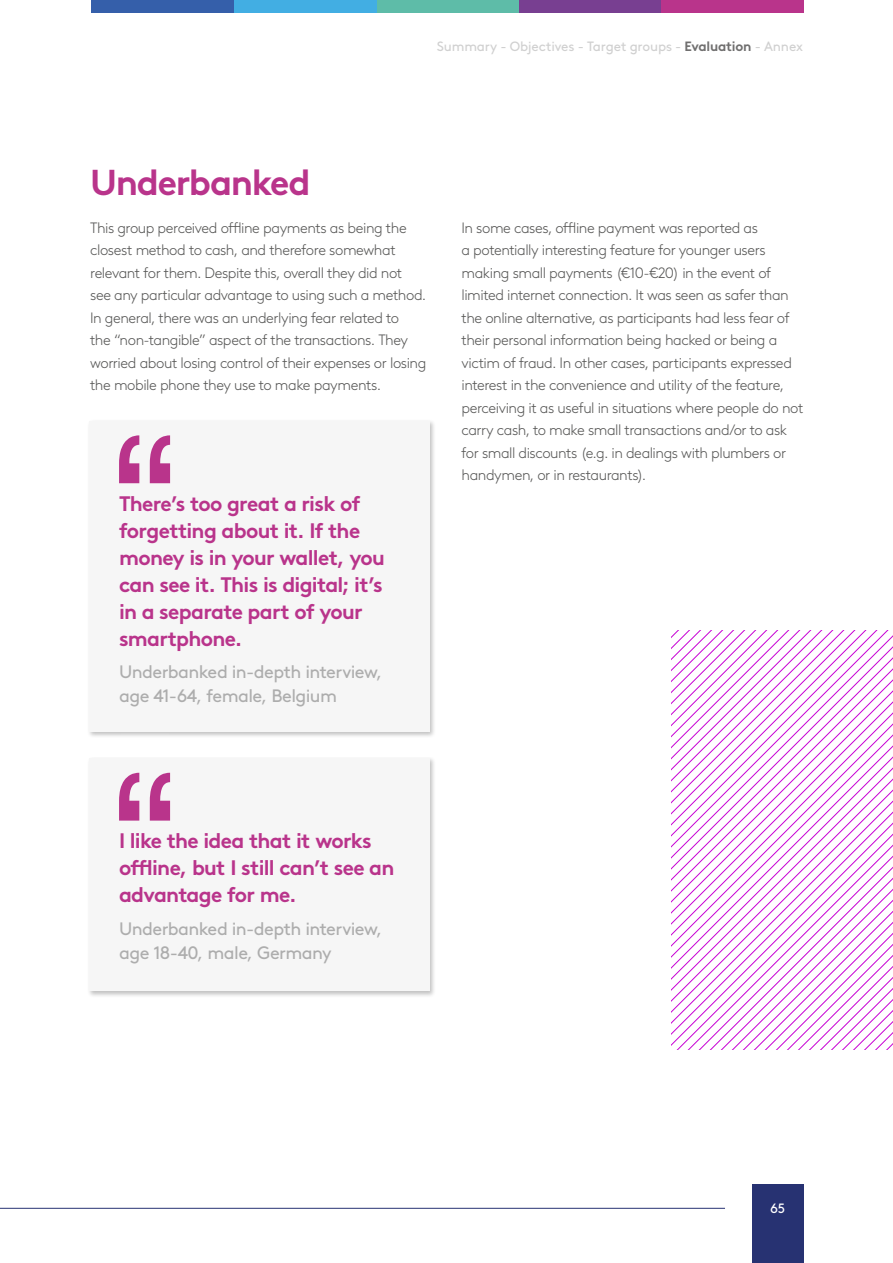
<style>
.page{position:relative;width:893px;height:1263px;background:#fff}
.page>*{position:absolute;margin:0;border:0;box-sizing:border-box;transform-origin:0 0}
.t1{font:700 36px "Kantar Brown";letter-spacing:-.035em;color:#b9348b}
.t2{font:700 21px/27px "Kantar Brown";letter-spacing:-.035em;color:#b9348b}
.t3{font:18px/24px "Kantar Brown";letter-spacing:-.03em;color:#adadad}
.t4{font:300 15px/22.5px "Kantar Brown";letter-spacing:-.03em;color:#575756}
.t5{font:13.5px "Kantar Brown";letter-spacing:-.015em;color:#d0d0d0}
.t6{font:13.5px "Kantar Brown";color:#fff}
.s1{font-weight:700;color:#706f6f}
</style>
<div class="page">
<div style="left:753px;top:1184px;width:51px;height:79px;background:#273272"></div>
<hr style="left:0;top:1208px;width:725px;height:1px;background:#273272">
<svg style="left:672px;top:630px;width:221px;height:419px"></svg>
<div style="left:91px;top:0;width:143px;height:13px;background:#355faa"></div>
<div style="left:377px;top:0;width:142px;height:13px;background:#5ebca8"></div>
<div style="left:234px;top:0;width:143px;height:13px;background:#42aee3"></div>
<div style="left:519px;top:0;width:143px;height:13px;background:#783f91"></div>
<div style="left:661px;top:0;width:143px;height:13px;background:#b9348b"></div>
<div style="left:88px;top:420px;width:348px;height:318px;background:#000;opacity:.25"></div>
<div style="left:89px;top:421px;width:340px;height:311px;background:#f6f6f6"></div>
<div style="left:88px;top:757px;width:348px;height:240px;background:#000;opacity:.25"></div>
<div style="left:89px;top:759px;width:340px;height:232px;background:#f6f6f6"></div>
<svg style="left:119px;top:435px;width:51px;height:48px"></svg>
<svg style="left:119px;top:773px;width:51px;height:48px"></svg>
<h1 class="t1" style="left:90px;top:153px;width:222px">Underbanked</h1>
<p class="t5" style="left:437px;top:36px;width:368px">Summary - Objectives - Target groups - <span class="s1">Evaluation</span> - Annex</p>
<p class="t4" style="left:90px;top:215px;width:338px">This group perceived offline payments as being the closest method to cash, and therefore somewhat relevant for them. Despite this, overall they did not see any particular advantage to using such a method.<br>In general, there was an underlying fear related to<br>the “non-tangible” aspect of the transactions. They worried about losing control of their expenses or losing the mobile phone they use to make payments.</p>
<p class="t4" style="left:461px;top:215px;width:343px">In some cases, offline payment was reported as<br>a potentially interesting feature for younger users making small payments (€10-€20) in the event of limited internet connection. It was seen as safer than the online alternative, as participants had less fear of their personal information being hacked or being a victim of fraud. In other cases, participants expressed interest in the convenience and utility of the feature, perceiving it as useful in situations where people do not carry cash, to make small transactions and/or to ask for small discounts (e.g. in dealings with plumbers or handymen, or in restaurants).</p>
<h2 class="t2" style="left:119px;top:488px;width:267px">There’s too great a risk of forgetting about it. If the money is in your wallet, you can see it. This is digital; it’s in a separate part of your smartphone.</h2>
<p class="t3" style="left:119px;top:659px;width:265px">Underbanked in-depth interview, age 41-64, female, Belgium</p>
<h2 class="t2" style="left:119px;top:825px;width:277px">I like the idea that it works offline, but I still can’t see an advantage for me.</h2>
<p class="t3" style="left:119px;top:915px;width:265px">Underbanked in-depth interview, age 18-40, male, Germany</p>
<p class="t6" style="left:770px;top:1198px;width:16px">65</p>
</div>
